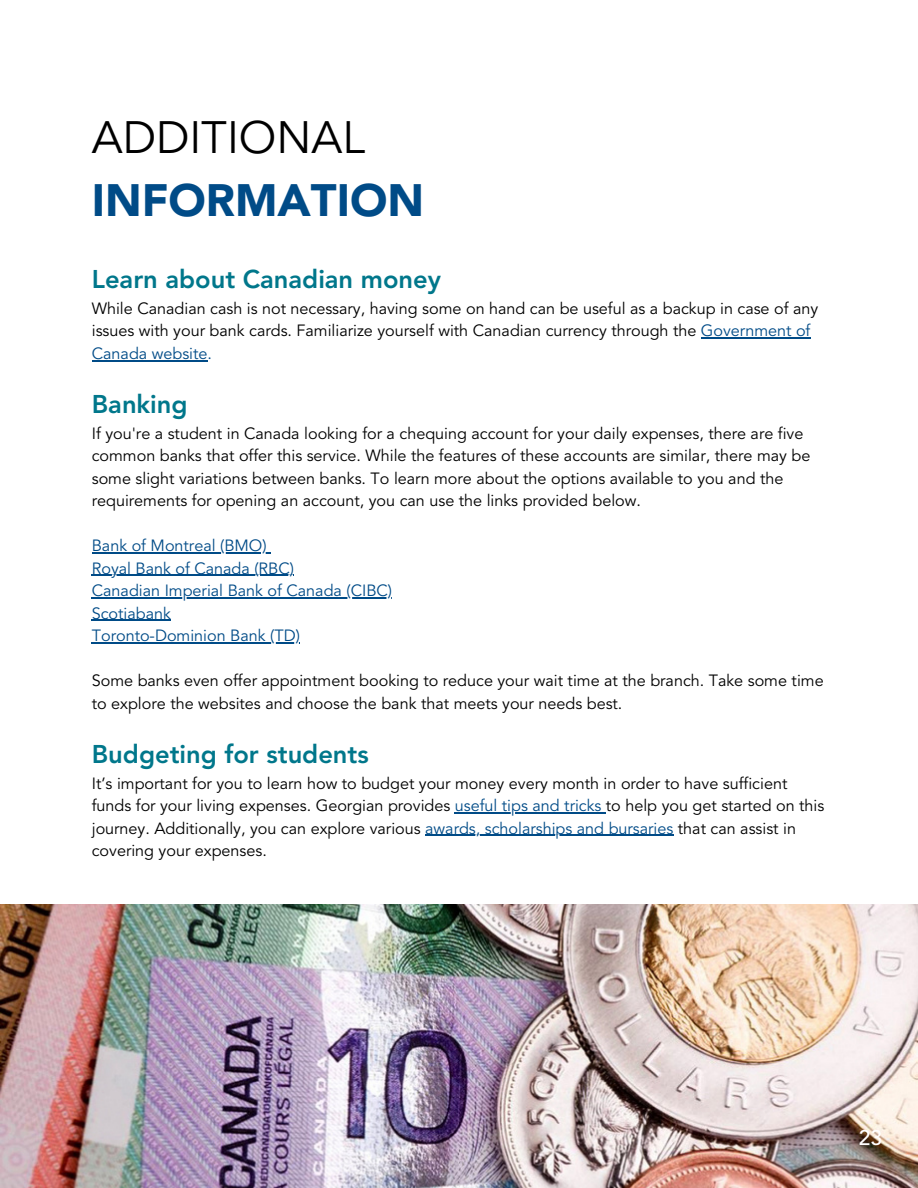
<style>
.page{position:relative;width:918px;height:1188px;background:#fff}
.page>*{position:absolute;margin:0;border:0;box-sizing:border-box;transform-origin:0 0}
.t1{font:900 45px "Avenir LT Std";color:#004b87}
.t2{font:45px "Avenir LT Std";color:#000}
.t3{font:800 25.5px "Avenir LT Std";color:#00778b}
.t4{font:500 21px "Avenir LT Std";color:#fff}
.t5{font:16.2px/22.5px "Avenir LT Std";color:#000}
.t6{font:16.2px "Avenir LT Std";color:#004b87}
.s1{color:#004b87}
</style>
<div class="page">
<hr style="left:701px;top:338px;width:109px;height:1px;background:#004b87">
<hr style="left:92px;top:360px;width:116px;height:1px;background:#004b87">
<hr style="left:92px;top:552px;width:175px;height:2px;background:#004b87">
<hr style="left:92px;top:575px;width:202px;height:1px;background:#004b87">
<hr style="left:92px;top:597px;width:300px;height:2px;background:#004b87">
<hr style="left:92px;top:620px;width:79px;height:1px;background:#004b87">
<hr style="left:92px;top:642px;width:208px;height:2px;background:#004b87">
<hr style="left:455px;top:812px;width:151px;height:1px;background:#004b87">
<hr style="left:425px;top:835px;width:248px;height:1px;background:#004b87">
<img style="left:0;top:905px;width:918px;height:283px">
<p class="t2" style="left:92px;top:119px;width:275px">ADDITIONAL</p>
<p class="t1" style="left:92px;top:182px;width:334px">INFORMATION</p>
<p class="t3" style="left:92px;top:269px;width:351px">Learn about Canadian money</p>
<p class="t5" style="left:92px;top:299px;width:728px">While Canadian cash is not necessary, having some on hand can be useful as a backup in case of any issues with your bank cards. Familiarize yourself with Canadian currency through the <span class="s1">Government of<br>Canada website.</span></p>
<p class="t3" style="left:92px;top:394px;width:97px">Banking</p>
<p class="t5" style="left:92px;top:423px;width:720px">If you're a student in Canada looking for a chequing account for your daily expenses, there are five common banks that offer this service. While the features of these accounts are similar, there may be some slight variations between banks. To learn more about the options available to you and the requirements for opening an account, you can use the links provided below.</p>
<p class="t6" style="left:92px;top:539px;width:176px">Bank of Montreal (BMO)</p>
<p class="t6" style="left:92px;top:562px;width:204px">Royal Bank of Canada (RBC)</p>
<p class="t6" style="left:92px;top:584px;width:302px">Canadian Imperial Bank of Canada (CIBC)</p>
<p class="t6" style="left:92px;top:607px;width:81px">Scotiabank</p>
<p class="t6" style="left:92px;top:629px;width:210px">Toronto-Dominion Bank (TD)</p>
<p class="t5" style="left:92px;top:671px;width:733px">Some banks even offer appointment booking to reduce your wait time at the branch. Take some time to explore the websites and choose the bank that meets your needs best.</p>
<p class="t3" style="left:92px;top:744px;width:279px">Budgeting for students</p>
<p class="t5" style="left:92px;top:773px;width:734px">It’s important for you to learn how to budget your money every month in order to have sufficient funds for your living expenses. Georgian provides <span class="s1">useful tips and tricks</span> to help you get started on this journey. Additionally, you can explore various <span class="s1">awards, scholarships and bursaries</span> that can assist in covering your expenses.</p>
<p class="t4" style="left:859px;top:1129px;width:25px">23</p>
</div>
